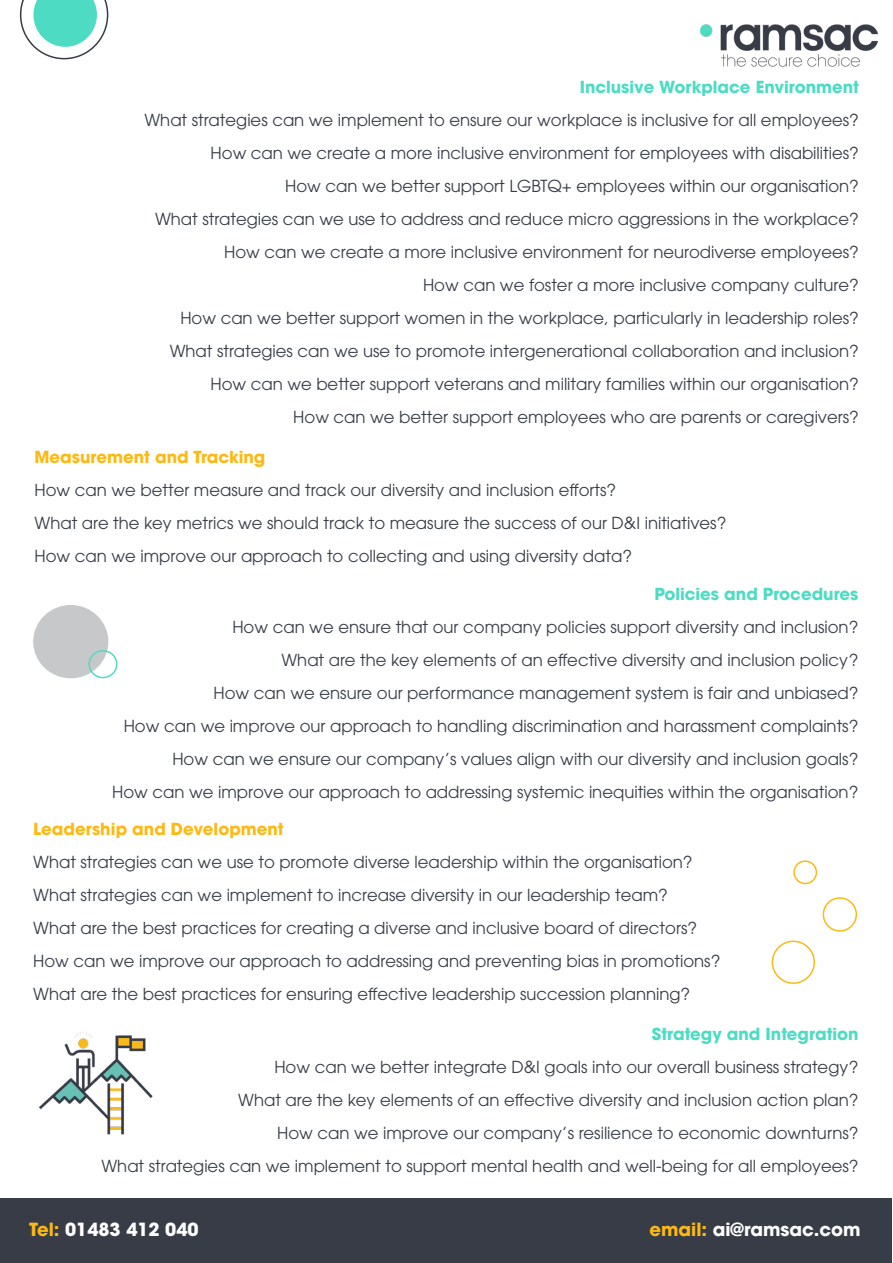
<style>
.page{position:relative;width:893px;height:1263px;background:#fff}
.page>*{position:absolute;margin:0;border:0;box-sizing:border-box;transform-origin:0 0}
.t1{font:700 18px "ITC Avant Garde Std";color:#fff}
.t2{font:16.5px/33px "ITC Avant Garde Std";color:#373c46;text-align:right}
.t3{font:700 16.5px "ITC Avant Garde Std";color:#4ddcc3}
.t4{font:700 16.5px "ITC Avant Garde Std";color:#fdb913}
.s1{color:#fdb913}
</style>
<div class="page">
<div style="left:772px;top:940px;width:43px;height:44px;border:2px solid #fdb913;border-radius:50%"></div>
<div style="left:823px;top:897px;width:34px;height:35px;border:2px solid #fdb913;border-radius:50%"></div>
<div style="left:793px;top:860px;width:24px;height:24px;border:2px solid #fdb913;border-radius:50%"></div>
<svg style="left:20px;top:0;width:88px;height:59px"></svg>
<img style="left:700px;top:24px;width:178px;height:43px">
<div style="left:1px;top:1198px;width:891px;height:64px;background:#373c46"></div>
<div style="left:34px;top:606px;width:74px;height:71px;background:#c7c8ca;border-radius:50%"></div>
<div style="left:33px;top:605px;width:75px;height:73px;border:2px solid #c7c8ca;border-radius:50%"></div>
<div style="left:88px;top:650px;width:29px;height:28px;border:2px solid #4ddcc3;border-radius:50%"></div>
<img style="left:39px;top:1031px;width:114px;height:104px">
<p class="t3" style="left:580px;top:76px;width:281px">Inclusive Workplace Environment</p>
<p class="t2" style="left:144px;top:103px;width:716px">What strategies can we implement to ensure our workplace is inclusive for all employees?<br>How can we create a more inclusive environment for employees with disabilities?<br>How can we better support LGBTQ+ employees within our organisation?<br>What strategies can we use to address and reduce micro aggressions in the workplace?<br>How can we create a more inclusive environment for neurodiverse employees?<br>How can we foster a more inclusive company culture?<br>How can we better support women in the workplace, particularly in leadership roles?<br>What strategies can we use to promote intergenerational collaboration and inclusion?<br>How can we better support veterans and military families within our organisation?<br>How can we better support employees who are parents or caregivers?</p>
<p class="t4" style="left:35px;top:446px;width:232px">Measurement and Tracking</p>
<p class="t2" style="left:35px;top:473px;width:693px;text-align:left">How can we better measure and track our diversity and inclusion efforts?<br>What are the key metrics we should track to measure the success of our D&amp;I initiatives?<br>How can we improve our approach to collecting and using diversity data?</p>
<p class="t3" style="left:654px;top:583px;width:206px">Policies and Procedures</p>
<p class="t2" style="left:112px;top:610px;width:748px">How can we ensure that our company policies support diversity and inclusion?<br>What are the key elements of an effective diversity and inclusion policy?<br>How can we ensure our performance management system is fair and unbiased?<br>How can we improve our approach to handling discrimination and harassment complaints?<br>How can we ensure our company’s values align with our diversity and inclusion goals?<br>How can we improve our approach to addressing systemic inequities within the organisation?</p>
<p class="t4" style="left:33px;top:818px;width:252px">Leadership and Development</p>
<p class="t2" style="left:33px;top:845px;width:689px;text-align:left">What strategies can we use to promote diverse leadership within the organisation?<br>What strategies can we implement to increase diversity in our leadership team?<br>What are the best practices for creating a diverse and inclusive board of directors?<br>How can we improve our approach to addressing and preventing bias in promotions?<br>What are the best practices for ensuring effective leadership succession planning?</p>
<p class="t3" style="left:652px;top:1022px;width:208px">Strategy and Integration</p>
<p class="t2" style="left:101px;top:1050px;width:759px">How can we better integrate D&amp;I goals into our overall business strategy?<br>What are the key elements of an effective diversity and inclusion action plan?<br>How can we improve our company’s resilience to economic downturns?<br>What strategies can we implement to support mental health and well-being for all employees?</p>
<p class="t1" style="left:29px;top:1217px;width:171px"><span class="s1">Tel:</span> 01483 412 040</p>
<p class="t1" style="left:649px;top:1217px;width:213px"><span class="s1">email:</span> ai@ramsac.com</p>
</div>
